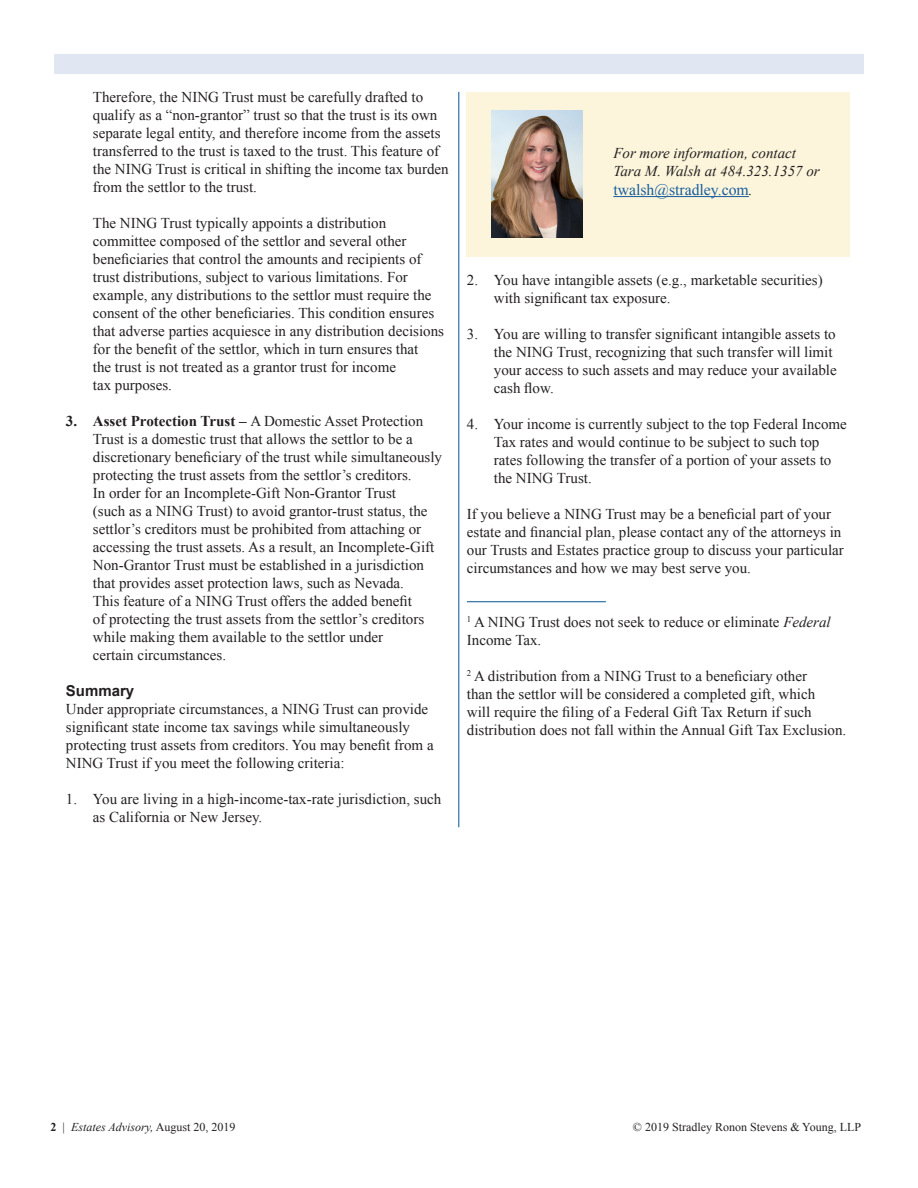
<style>
.page{position:relative;width:918px;height:1188px;background:#fff}
.page>*{position:absolute;margin:0;border:0;box-sizing:border-box;transform-origin:0 0}
.t1{font:15.75px "Times New Roman";color:#175d9e}
.t2{font:15px/18px "Times New Roman";color:#231f20}
.t3{font:italic 15px/18px "Times New Roman";color:#231f20}
.t4{font:700 15px "Arial";color:#231f20}
.t5{font:12px "Times New Roman";color:#231f20}
.t6{font:italic 12px "Times New Roman";color:#231f20}
.s1{font-weight:700}
.s2{font-style:italic;font-size:15px;color:#231f20}
.s3{font-style:italic}
.s4{font-weight:700;font-style:normal}
.s5{font-style:normal}
</style>
<div class="page">
<div style="left:54px;top:54px;width:810px;height:19px;background:#e0e6f2"></div>
<hr style="left:459px;top:92px;width:1px;height:735px;background:#005594">
<div style="left:467px;top:92px;width:383px;height:164px;background:#fcf5db"></div>
<hr style="left:613px;top:196px;width:136px;height:1px;background:#175d9e">
<img style="left:491px;top:110px;width:91px;height:128px">
<hr style="left:467px;top:601px;width:139px;height:1px;background:#005594">
<p class="t2" style="left:93px;top:88px;width:357px">Therefore, the NING Trust must be carefully drafted to qualify as a “non-grantor” trust so that the trust is its own separate legal entity, and therefore income from the assets transferred to the trust is taxed to the trust. This feature of the NING Trust is critical in shifting the income tax burden from the settlor to the trust.</p>
<p class="t2" style="left:93px;top:214px;width:353px">The NING Trust typically appoints a distribution committee composed of the settlor and several other beneficiaries that control the amounts and recipients of trust distributions, subject to various limitations. For example, any distributions to the settlor must require the consent of the other beneficiaries. This condition ensures that adverse parties acquiesce in any distribution decisions for the benefit of the settlor, which in turn ensures that<br>the trust is not treated as a grantor trust for income<br>tax purposes.</p>
<p class="t2" style="left:93px;top:412px;width:351px;text-indent:-27px"><span class="s1">3. Asset Protection Trust –</span> A Domestic Asset Protection Trust is a domestic trust that allows the settlor to be a discretionary beneficiary of the trust while simultaneously protecting the trust assets from the settlor’s creditors.<br>In order for an Incomplete-Gift Non-Grantor Trust<br>(such as a NING Trust) to avoid grantor-trust status, the settlor’s creditors must be prohibited from attaching or accessing the trust assets. As a result, an Incomplete-Gift Non-Grantor Trust must be established in a jurisdiction that provides asset protection laws, such as Nevada.<br>This feature of a NING Trust offers the added benefit<br>of protecting the trust assets from the settlor’s creditors while making them available to the settlor under<br>certain circumstances.</p>
<p class="t4" style="left:66px;top:681px;width:70px">Summary</p>
<p class="t2" style="left:66px;top:700px;width:369px">Under appropriate circumstances, a NING Trust can provide significant state income tax savings while simultaneously protecting trust assets from creditors. You may benefit from a NING Trust if you meet the following criteria:</p>
<p class="t2" style="left:93px;top:790px;width:350px;text-indent:-27px">1. You are living in a high-income-tax-rate jurisdiction, such as California or New Jersey.</p>
<p class="t3" style="left:613px;top:144px;width:208px">For more information, contact<br>Tara M. Walsh at 484.323.1357 or</p>
<p class="t1" style="left:613px;top:179px;width:141px">twalsh@stradley.com<span class="s2">.</span></p>
<p class="t2" style="left:494px;top:271px;width:330px;text-indent:-27px">2. You have intangible assets (e.g., marketable securities) with significant tax exposure.</p>
<p class="t2" style="left:494px;top:325px;width:344px;text-indent:-27px">3. You are willing to transfer significant intangible assets to the NING Trust, recognizing that such transfer will limit your access to such assets and may reduce your available cash flow.</p>
<p class="t2" style="left:494px;top:415px;width:355px;text-indent:-27px">4. Your income is currently subject to the top Federal Income Tax rates and would continue to be subject to such top rates following the transfer of a portion of your assets to the NING Trust.</p>
<p class="t2" style="left:467px;top:505px;width:379px">If you believe a NING Trust may be a beneficial part of your estate and financial plan, please contact any of the attorneys in our Trusts and Estates practice group to discuss your particular circumstances and how we may best serve you.</p>
<p class="t2" style="left:467px;top:613px;width:365px"><sup>1</sup> A NING Trust does not seek to reduce or eliminate <span class="s3">Federal<br></span>Income Tax.</p>
<p class="t2" style="left:467px;top:667px;width:381px"><sup>2</sup> A distribution from a NING Trust to a beneficiary other<br>than the settlor will be considered a completed gift, which<br>will require the filing of a Federal Gift Tax Return if such distribution does not fall within the Annual Gift Tax Exclusion.</p>
<p class="t6" style="left:51px;top:1119px;width:186px"><span class="s4">2</span> <span class="s5">|</span> Estates Advisory, <span class="s5">August 20, 2019</span></p>
<p class="t5" style="left:633px;top:1119px;width:230px">© 2019 Stradley Ronon Stevens &amp; Young, LLP</p>
</div>
